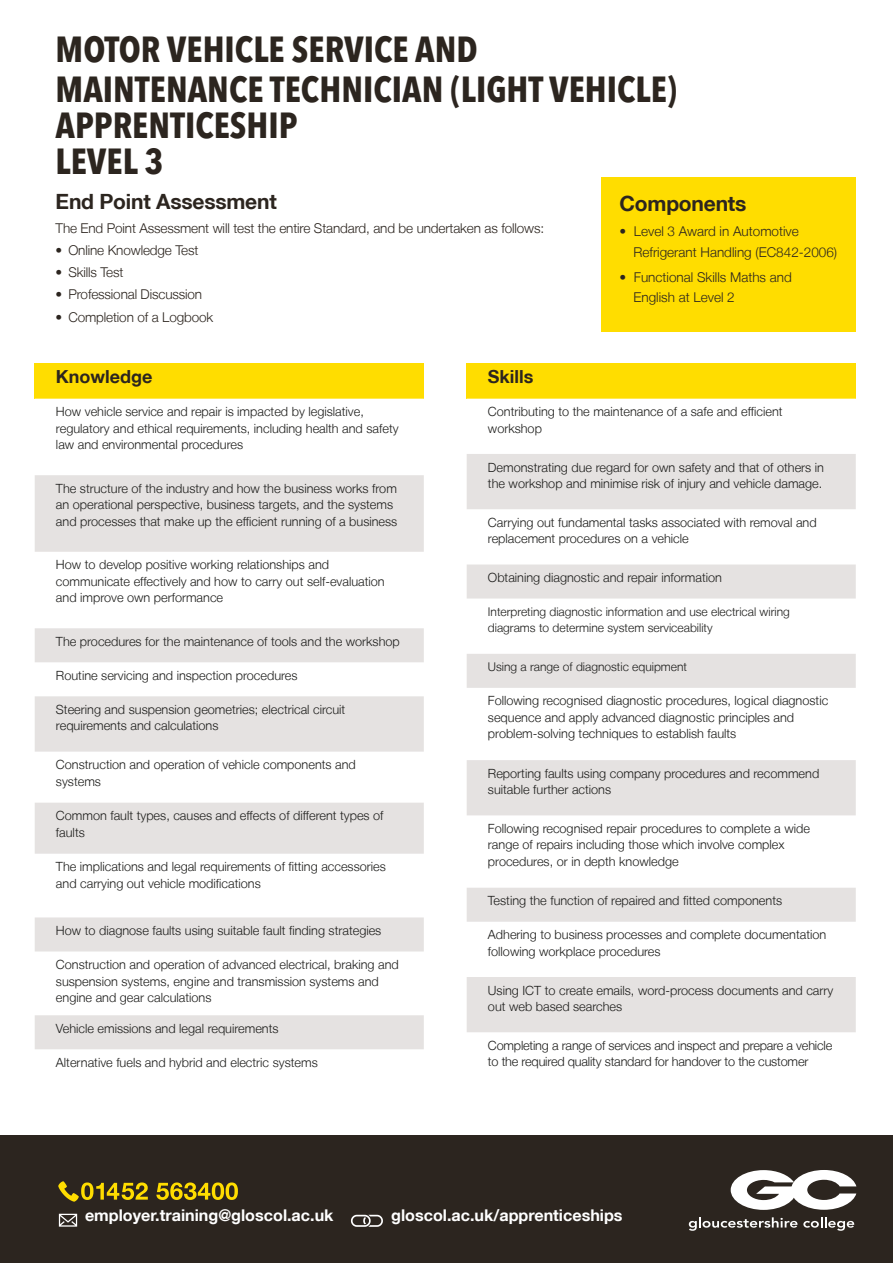
<style>
.page{position:relative;width:893px;height:1263px;background:#fff}
.page>*{position:absolute;margin:0;border:0;box-sizing:border-box;transform-origin:0 0}
.t1{font:700 condensed 36px/36px "Avenir Next LT Pro";color:#2c251f}
.t2{font:700 21px "Helvetica Neue LT";letter-spacing:-.01em;color:#2c251f}
.t3{font:700 18px "Helvetica Neue LT";color:#2c251f}
.t4{font:700 16.2px "Helvetica Neue LT";color:#fff}
.t5{font:300 13.5px/21px "Helvetica Neue LT";letter-spacing:-.01em;color:#2c251f}
.t6{font:300 12.75px/16.5px "Helvetica Neue LT";color:#1d1d1b}
.t7{font:300 12px/16.5px "Helvetica Neue LT";color:#1d1d1b}
</style>
<div class="page">
<div style="left:35px;top:364px;width:389px;height:35px;background:#fd0"></div>
<svg style="left:35px;top:475px;width:389px;height:574px"></svg>
<div style="left:467px;top:364px;width:389px;height:35px;background:#fd0"></div>
<svg style="left:467px;top:454px;width:389px;height:578px"></svg>
<div style="left:601px;top:177px;width:255px;height:155px;background:#fd0"></div>
<div style="left:0;top:1135px;width:893px;height:128px;background:#2c251f"></div>
<svg style="left:731px;top:1170px;width:125px;height:40px"></svg>
<svg style="left:689px;top:1217px;width:108px;height:14px"></svg>
<svg style="left:803px;top:1217px;width:51px;height:14px"></svg>
<svg style="left:156px;top:1182px;width:82px;height:18px"></svg>
<svg style="left:59px;top:1214px;width:18px;height:12px"></svg>
<svg style="left:351px;top:1215px;width:32px;height:12px"></svg>
<svg style="left:58px;top:1181px;width:90px;height:21px"></svg>
<p class="t1" style="left:56px;top:31px;width:424px">MOTOR VEHICLE SERVICE AND</p>
<p class="t1" style="left:56px;top:71px;width:623px">MAINTENANCE TECHNICIAN (LIGHT VEHICLE)<br>APPRENTICESHIP<br>LEVEL 3</p>
<p class="t2" style="left:56px;top:188px;width:223px">End Point Assessment</p>
<p class="t5" style="left:56px;top:217px;width:490px">The End Point Assessment will test the entire Standard, and be undertaken as follows:</p>
<p class="t5" style="left:56px;top:239px;width:144px">• Online Knowledge Test</p>
<p class="t5" style="left:56px;top:261px;width:69px">• Skills Test</p>
<p class="t5" style="left:56px;top:284px;width:148px">• Professional Discussion</p>
<p class="t5" style="left:56px;top:306px;width:159px">• Completion of a Logbook</p>
<p class="t2" style="left:620px;top:190px;width:128px">Components</p>
<p class="t5" style="left:633px;top:221px;width:205px;text-indent:-14px">• Level 3 Award in Automotive<br>Refrigerant Handling (EC842-2006)</p>
<p class="t5" style="left:633px;top:268px;width:160px;line-height:19.5px;text-indent:-14px">• Functional Skills Maths and<br>English at Level 2</p>
<p class="t3" style="left:56px;top:365px;width:98px">Knowledge</p>
<p class="t6" style="left:56px;top:403px;width:344px">How vehicle service and repair is impacted by legislative, regulatory and ethical requirements, including health and safety law and environmental procedures</p>
<p class="t6" style="left:56px;top:480px;width:343px">The structure of the industry and how the business works from an operational perspective, business targets, and the systems and processes that make up the efficient running of a business</p>
<p class="t6" style="left:56px;top:556px;width:330px">How to develop positive working relationships and communicate effectively and how to carry out self-evaluation and improve own performance</p>
<p class="t6" style="left:56px;top:633px;width:345px">The procedures for the maintenance of tools and the workshop</p>
<p class="t6" style="left:56px;top:667px;width:243px">Routine servicing and inspection procedures</p>
<p class="t6" style="left:56px;top:701px;width:291px">Steering and suspension geometries; electrical circuit requirements and calculations</p>
<p class="t6" style="left:56px;top:756px;width:301px">Construction and operation of vehicle components and systems</p>
<p class="t6" style="left:56px;top:807px;width:329px">Common fault types, causes and effects of different types of faults</p>
<p class="t6" style="left:56px;top:858px;width:331px">The implications and legal requirements of fitting accessories and carrying out vehicle modifications</p>
<p class="t6" style="left:56px;top:922px;width:327px">How to diagnose faults using suitable fault finding strategies</p>
<p class="t6" style="left:56px;top:956px;width:344px">Construction and operation of advanced electrical, braking and suspension systems, engine and transmission systems and engine and gear calculations</p>
<p class="t6" style="left:56px;top:1020px;width:224px">Vehicle emissions and legal requirements</p>
<p class="t6" style="left:56px;top:1054px;width:263px">Alternative fuels and hybrid and electric systems</p>
<p class="t3" style="left:488px;top:365px;width:47px">Skills</p>
<p class="t6" style="left:488px;top:403px;width:296px">Contributing to the maintenance of a safe and efficient workshop</p>
<p class="t6" style="left:488px;top:458px;width:338px">Demonstrating due regard for own safety and that of others in the workshop and minimise risk of injury and vehicle damage.</p>
<p class="t6" style="left:488px;top:514px;width:330px">Carrying out fundamental tasks associated with removal and replacement procedures on a vehicle</p>
<p class="t6" style="left:488px;top:569px;width:236px">Obtaining diagnostic and repair information</p>
<p class="t7" style="left:488px;top:603px;width:303px">Interpreting diagnostic information and use electrical wiring diagrams to determine system serviceability</p>
<p class="t7" style="left:488px;top:658px;width:201px">Using a range of diagnostic equipment</p>
<p class="t6" style="left:488px;top:692px;width:342px">Following recognised diagnostic procedures, logical diagnostic sequence and apply advanced diagnostic principles and problem-solving techniques to establish faults</p>
<p class="t6" style="left:488px;top:765px;width:333px">Reporting faults using company procedures and recommend suitable further actions</p>
<p class="t6" style="left:488px;top:820px;width:323px">Following recognised repair procedures to complete a wide range of repairs including those which involve complex procedures, or in depth knowledge</p>
<p class="t6" style="left:488px;top:892px;width:296px">Testing the function of repaired and fitted components</p>
<p class="t6" style="left:488px;top:926px;width:340px">Adhering to business processes and complete documentation following workplace procedures</p>
<p class="t6" style="left:488px;top:981px;width:347px">Using ICT to create emails, word-process documents and carry out web based searches</p>
<p class="t6" style="left:488px;top:1037px;width:346px">Completing a range of services and inspect and prepare a vehicle to the required quality standard for handover to the customer</p>
<p class="t4" style="left:85px;top:1205px;width:250px">employer.training@gloscol.ac.uk</p>
<p class="t4" style="left:391px;top:1205px;width:233px">gloscol.ac.uk/apprenticeships</p>
</div>
